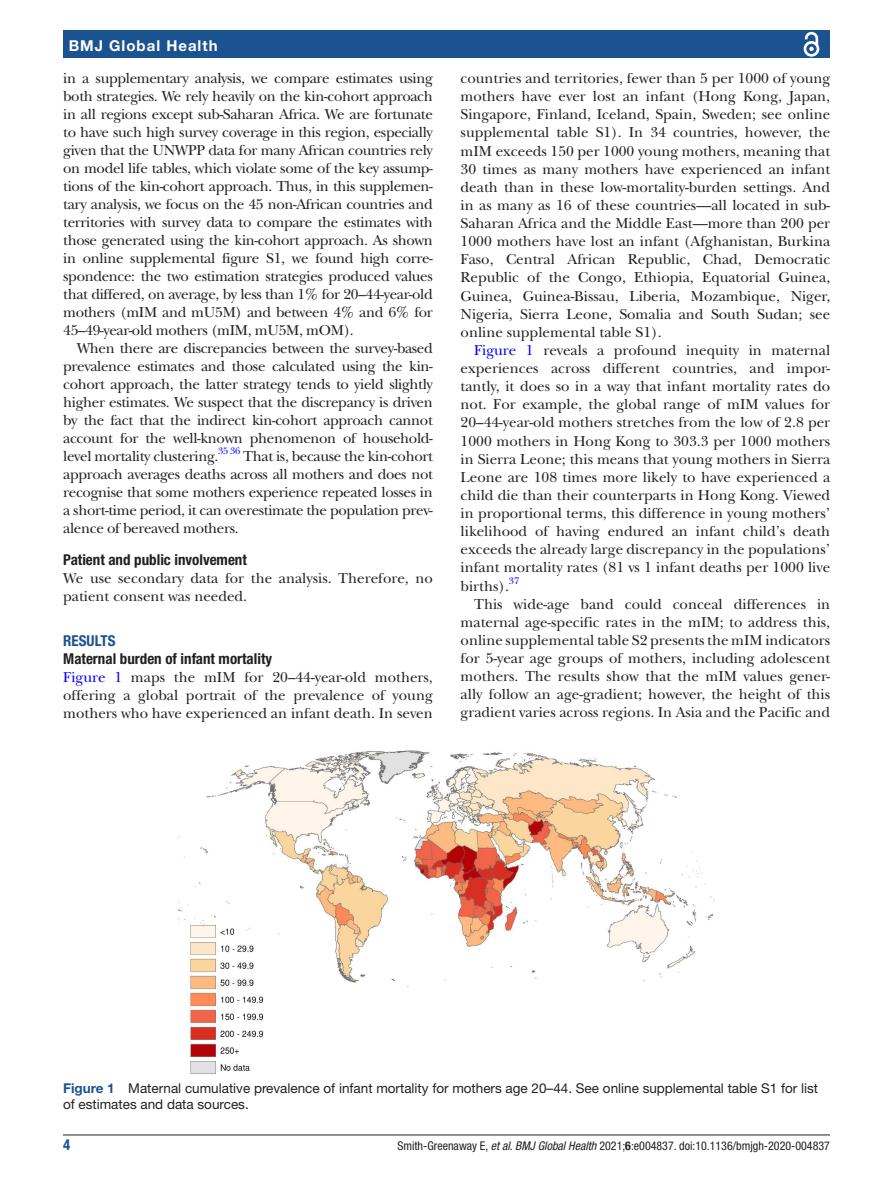
<style>
.page{position:relative;width:893px;height:1191px;background:#fff}
.page>*{position:absolute;margin:0;border:0;box-sizing:border-box;transform-origin:0 0}
.t1{font:15px/18.1px "New Baskerville";color:#231f20;text-align:justify}
.t2{font:700 condensed 15px "Helvetica Neue LT Std";color:#231f20}
.t3{font:700 15px "Helvetica Neue LT Std";letter-spacing:.065em;color:#fff}
.t4{font:700 condensed 15px "Helvetica Neue LT Std";color:#1b5391}
.t5{font:13.5px/16.2px "Helvetica Neue LT Std";color:#231f20}
.t6{font:condensed 12px "Helvetica Neue LT Std";color:#231f20}
.t7{font:9.9px "New Baskerville";color:#00f}
.s1{color:#00f}
.s2{font-weight:700;color:#1b5391}
.s3{font-style:italic}
.s4{font-weight:700}
</style>
<div class="page">
<hr style="left:63px;top:1134px;width:767px;height:1px;background:#231f20">
<div style="left:63px;top:31px;width:767px;height:27px;background:#1b5391"></div>
<svg style="left:803px;top:31px;width:17px;height:26px"></svg>
<img style="left:178px;top:750px;width:537px;height:324px">
<p class="t3" style="left:69px;top:36px;width:150px">BMJ Global Health</p>
<p class="t1" style="left:63px;top:69px;width:371px">in a supplementary analysis, we compare estimates using both strategies. We rely heavily on the kin-cohort approach in all regions except sub-Saharan Africa. We are fortunate to have such high survey coverage in this region, especially given that the UNWPP data for many African countries rely on model life tables, which violate some of the key assump&shy;tions of the kin-cohort approach. Thus, in this supplemen&shy;tary analysis, we focus on the 45 non-African countries and territories with survey data to compare the estimates with those generated using the kin-cohort approach. As shown in online supplemental figure S1, we found high corre&shy;spondence: the two estimation strategies produced values that differed, on average, by less than 1% for 20–44-year-old mothers (mIM and mU5M) and between 4% and 6% for 45–49-year-old mothers (mIM, mU5M, mOM).</p>
<p class="t1" style="left:63px;top:339px;width:371px;text-indent:14px">When there are discrepancies between the survey-based prevalence estimates and those calculated using the kin&shy;cohort approach, the latter strategy tends to yield slightly higher estimates. We suspect that the discrepancy is driven by the fact that the indirect kin-cohort approach cannot account for the well-known phenomenon of household&shy;level mortality clustering.</p>
<p class="t7" style="left:218px;top:445px;width:24px">35 36</p>
<p class="t1" style="left:63px;top:447px;width:371px;text-indent:180px">That is, because the kin-cohort approach averages deaths across all mothers and does not recognise that some mothers experience repeated losses in a short-time period, it can overestimate the population prev&shy;alence of bereaved mothers.</p>
<p class="t2" style="left:63px;top:550px;width:185px">Patient and public involvement</p>
<p class="t1" style="left:63px;top:569px;width:371px">We use secondary data for the analysis. Therefore, no patient consent was needed.</p>
<p class="t4" style="left:63px;top:631px;width:54px">RESULTS</p>
<p class="t2" style="left:63px;top:649px;width:210px">Maternal burden of infant mortality</p>
<p class="t1" style="left:63px;top:668px;width:371px"><span class="s1">Figure 1</span> maps the mIM for 20–44-year-old mothers, offering a global portrait of the prevalence of young mothers who have experienced an infant death. In seven</p>
<p class="t1" style="left:461px;top:69px;width:371px">countries and territories, fewer than 5 per 1000 of young mothers have ever lost an infant (Hong Kong, Japan, Singapore, Finland, Iceland, Spain, Sweden; see online supplemental table S1). In 34 countries, however, the mIM exceeds 150 per 1000 young mothers, meaning that 30 times as many mothers have experienced an infant death than in these low-mortality-burden settings. And in as many as 16 of these countries—all located in sub-Saharan Africa and the Middle East—more than 200 per 1000 mothers have lost an infant (Afghanistan, Burkina Faso, Central African Republic, Chad, Democratic Republic of the Congo, Ethiopia, Equatorial Guinea, Guinea, Guinea-Bissau, Liberia, Mozambique, Niger, Nigeria, Sierra Leone, Somalia and South Sudan; see online supplemental table S1).</p>
<p class="t1" style="left:461px;top:341px;width:371px;text-indent:14px"><span class="s1">Figure 1</span> reveals a profound inequity in maternal experiences across different countries, and impor&shy;tantly, it does so in a way that infant mortality rates do not. For example, the global range of mIM values for 20–44-year-old mothers stretches from the low of 2.8 per 1000 mothers in Hong Kong to 303.3 per 1000 mothers in Sierra Leone; this means that young mothers in Sierra Leone are 108 times more likely to have experienced a child die than their counterparts in Hong Kong. Viewed in proportional terms, this difference in young mothers’ likelihood of having endured an infant child’s death exceeds the already large discrepancy in the populations’ infant mortality rates (81 vs 1 infant deaths per 1000 live births).</p>
<p class="t7" style="left:509px;top:575px;width:12px">37</p>
<p class="t1" style="left:461px;top:595px;width:371px;text-indent:14px">This wide-age band could conceal differences in maternal age-specific rates in the mIM; to address this, online supplemental table S2 presents the mIM indicators for 5-year age groups of mothers, including adolescent mothers. The results show that the mIM values gener&shy;ally follow an age-gradient; however, the height of this gradient varies across regions. In Asia and the Pacific and</p>
<p class="t5" style="left:63px;top:1080px;width:757px"><span class="s2">Figure 1</span> Maternal cumulative prevalence of infant mortality for mothers age 20–44. See online supplemental table S1 for list of estimates and data sources.</p>
<p class="t4" style="left:63px;top:1135px;width:9px">4</p>
<p class="t6" style="left:397px;top:1138px;width:434px">Smith-Greenaway E, <span class="s3">et al</span>. <span class="s3">BMJ Global Health</span> 2021;<span class="s4">6</span>:e004837. doi:10.1136/bmjgh-2020-004837</p>
</div>
